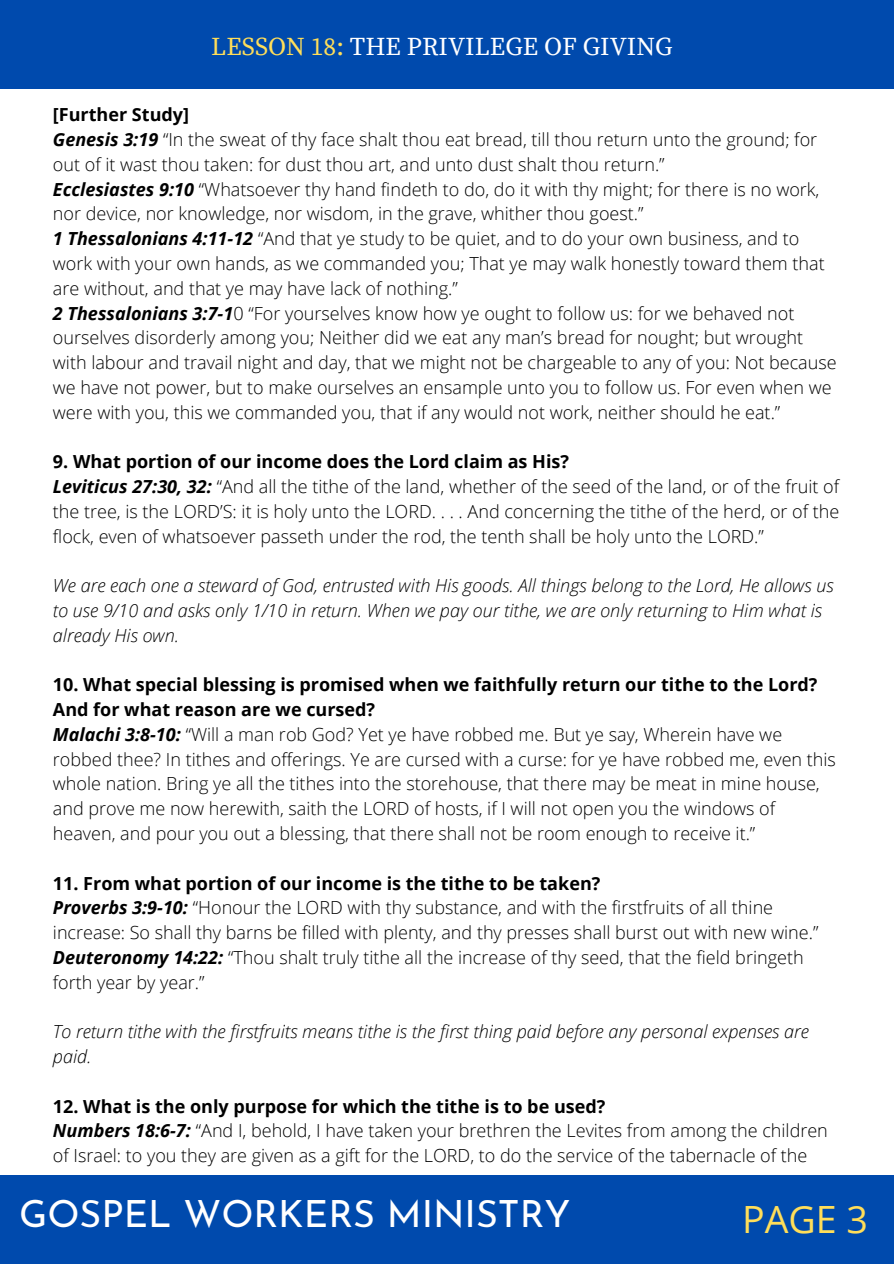
<style>
.page{position:relative;width:894px;height:1264px;background:#fff}
.page>*{position:absolute;margin:0;border:0;box-sizing:border-box;transform-origin:0 0}
.t1{font:37.5px "Josefin Sans";color:#fff}
.t2{font:37.5px "Open Sans";color:#ffde59}
.t3{font:25.5px "Source Serif Pro";color:#fff}
.t4{font:300 18px/24.8px "Open Sans";color:#000}
.t5{font:italic 300 18px/24.8px "Open Sans";color:#000}
.t6{font:700 18px/24.8px "Open Sans";color:#000}
.s1{color:#ffde59}
.s2{font-weight:700;font-style:italic}
</style>
<div class="page">
<div style="left:0;top:1175px;width:893px;height:88px;background:#004aad"></div>
<div style="left:0;top:0;width:893px;height:89px;background:#004aad"></div>
<p class="t3" style="left:211px;top:32px;width:462px"><span class="s1">LESSON 18:</span> THE PRIVILEGE OF GIVING</p>
<p class="t6" style="left:53px;top:102px;width:138px">[Further Study]</p>
<p class="t4" style="left:53px;top:127px;width:765px"><span class="s2">Genesis 3:19</span> “In the sweat of thy face shalt thou eat bread, till thou return unto the ground; for out of it wast thou taken: for dust thou art, and unto dust shalt thou return.”</p>
<p class="t4" style="left:53px;top:176px;width:767px"><span class="s2">Ecclesiastes 9:10</span> “Whatsoever thy hand findeth to do, do it with thy might; for there is no work, nor device, nor knowledge, nor wisdom, in the grave, whither thou goest.”</p>
<p class="t4" style="left:53px;top:226px;width:773px"><span class="s2">1 Thessalonians 4:11-12</span> “And that ye study to be quiet, and to do your own business, and to work with your own hands, as we commanded you; That ye may walk honestly toward them that are without, and that ye may have lack of nothing.”</p>
<p class="t4" style="left:53px;top:300px;width:785px"><span class="s2">2 Thessalonians 3:7-1</span>0 “For yourselves know how ye ought to follow us: for we behaved not ourselves disorderly among you; Neither did we eat any man’s bread for nought; but wrought with labour and travail night and day, that we might not be chargeable to any of you: Not because we have not power, but to make ourselves an ensample unto you to follow us. For even when we were with you, this we commanded you, that if any would not work, neither should he eat.”</p>
<p class="t6" style="left:53px;top:449px;width:517px">9. What portion of our income does the Lord claim as His?</p>
<p class="t4" style="left:53px;top:473px;width:787px;text-align:justify"><span class="s2">Leviticus 27:30, 32:</span> “And all the tithe of the land, whether of the seed of the land, or of the fruit of the tree, is the LORD’S: it is holy unto the LORD. . . . And concerning the tithe of the herd, or of the flock, even of whatsoever passeth under the rod, the tenth shall be holy unto the LORD.”</p>
<p class="t5" style="left:53px;top:573px;width:782px">We are each one a steward of God, entrusted with His goods. All things belong to the Lord, He allows us to use 9/10 and asks only 1/10 in return. When we pay our tithe, we are only returning to Him what is already His own.</p>
<p class="t6" style="left:53px;top:672px;width:765px">10. What special blessing is promised when we faithfully return our tithe to the Lord?<br>And for what reason are we cursed?</p>
<p class="t4" style="left:53px;top:721px;width:784px"><span class="s2">Malachi 3:8-10:</span> “Will a man rob God? Yet ye have robbed me. But ye say, Wherein have we robbed thee? In tithes and offerings. Ye are cursed with a curse: for ye have robbed me, even this whole nation. Bring ye all the tithes into the storehouse, that there may be meat in mine house, and prove me now herewith, saith the LORD of hosts, if I will not open you the windows of heaven, and pour you out a blessing, that there shall not be room enough to receive it.”</p>
<p class="t6" style="left:53px;top:870px;width:549px">11. From what portion of our income is the tithe to be taken?</p>
<p class="t4" style="left:53px;top:895px;width:766px"><span class="s2">Proverbs 3:9-10:</span> “Honour the LORD with thy substance, and with the firstfruits of all thine increase: So shall thy barns be filled with plenty, and thy presses shall burst out with new wine.”</p>
<p class="t4" style="left:53px;top:944px;width:752px"><span class="s2">Deuteronomy 14:22:</span> “Thou shalt truly tithe all the increase of thy seed, that the field bringeth forth year by year.”</p>
<p class="t5" style="left:53px;top:1018px;width:757px">To return tithe with the firstfruits means tithe is the first thing paid before any personal expenses are paid.</p>
<p class="t6" style="left:53px;top:1093px;width:554px">12. What is the only purpose for which the tithe is to be used?</p>
<p class="t4" style="left:53px;top:1118px;width:776px"><span class="s2">Numbers 18:6-7:</span> “And I, behold, I have taken your brethren the Levites from among the children of Israel: to you they are given as a gift for the LORD, to do the service of the tabernacle of the</p>
<p class="t1" style="left:19px;top:1199px;width:553px">GOSPEL WORKERS MINISTRY</p>
<p class="t2" style="left:741px;top:1192px;width:127px">PAGE 3</p>
</div>
